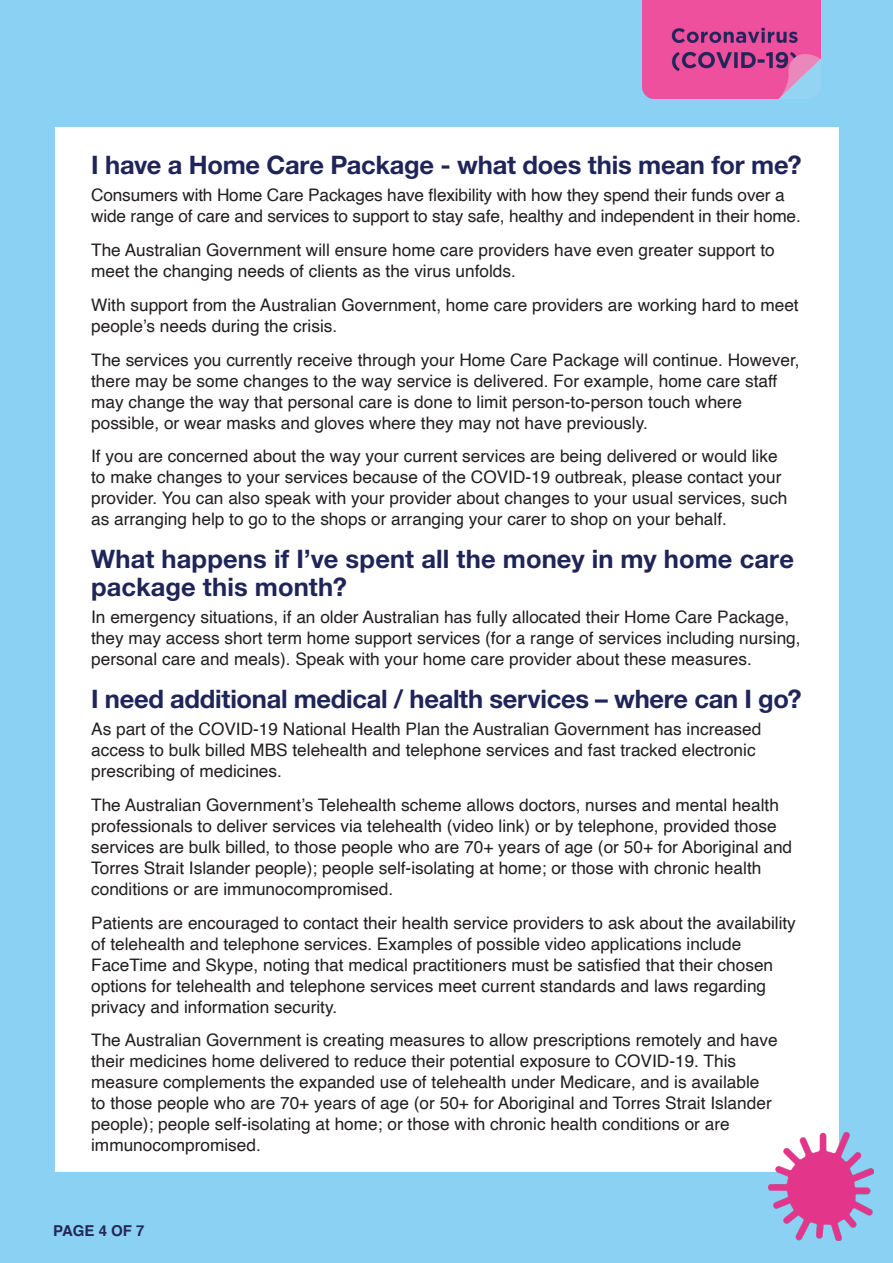
<style>
.page{position:relative;width:893px;height:1263px;background:#8ad1f3}
.page>*{position:absolute;margin:0;border:0;box-sizing:border-box;transform-origin:0 0}
.Helvetica_heading{font:700 25.5px/27.8px "Helvetica Neue LT Std";letter-spacing:-.01em;color:#202559}
.body{font:17.25px/21px "Helvetica";color:#231f20}
.t1{font:700 15px "Helvetica";color:#242856}
</style>
<div class="page">
<div style="left:55px;top:128px;width:784px;height:1044px;background:#fff"></div>
<img style="left:769px;top:1132px;width:105px;height:108px">
<img style="left:642px;top:0;width:179px;height:98px">
<p class="Helvetica_heading" style="left:91px;top:150px;width:712px">I have a Home Care Package - what does this mean for me?</p>
<p class="body" style="left:91px;top:185px;width:711px">Consumers with Home Care Packages have flexibility with how they spend their funds over a wide range of care and services to support to stay safe, healthy and independent in their home.</p>
<p class="body" style="left:91px;top:240px;width:685px">The Australian Government will ensure home care providers have even greater support to meet the changing needs of clients as the virus unfolds.</p>
<p class="body" style="left:91px;top:295px;width:709px">With support from the Australian Government, home care providers are working hard to meet people’s needs during the crisis.</p>
<p class="body" style="left:91px;top:350px;width:710px">The services you currently receive through your Home Care Package will continue. However, there may be some changes to the way service is delivered. For example, home care staff may change the way that personal care is done to limit person-to-person touch where possible, or wear masks and gloves where they may not have previously.</p>
<p class="body" style="left:91px;top:446px;width:698px">If you are concerned about the way your current services are being delivered or would like to make changes to your services because of the COVID-19 outbreak, please contact your provider. You can also speak with your provider about changes to your usual services, such as arranging help to go to the shops or arranging your carer to shop on your behalf.</p>
<p class="Helvetica_heading" style="left:91px;top:544px;width:704px">What happens if I’ve spent all the money in my home care package this month?</p>
<p class="body" style="left:91px;top:607px;width:711px">In emergency situations, if an older Australian has fully allocated their Home Care Package, they may access short term home support services (for a range of services including nursing, personal care and meals). Speak with your home care provider about these measures.</p>
<p class="Helvetica_heading" style="left:91px;top:684px;width:712px">I need additional medical / health services – where can I go?</p>
<p class="body" style="left:91px;top:719px;width:672px">As part of the COVID-19 National Health Plan the Australian Government has increased access to bulk billed MBS telehealth and telephone services and fast tracked electronic prescribing of medicines.</p>
<p class="body" style="left:91px;top:795px;width:702px">The Australian Government’s Telehealth scheme allows doctors, nurses and mental health professionals to deliver services via telehealth (video link) or by telephone, provided those services are bulk billed, to those people who are 70+ years of age (or 50+ for Aboriginal and Torres Strait Islander people); people self-isolating at home; or those with chronic health conditions or are immunocompromised.</p>
<p class="body" style="left:91px;top:913px;width:706px">Patients are encouraged to contact their health service providers to ask about the availability of telehealth and telephone services. Examples of possible video applications include FaceTime and Skype, noting that medical practitioners must be satisfied that their chosen options for telehealth and telephone services meet current standards and laws regarding privacy and information security.</p>
<p class="body" style="left:91px;top:1030px;width:688px">The Australian Government is creating measures to allow prescriptions remotely and have their medicines home delivered to reduce their potential exposure to COVID-19. This measure complements the expanded use of telehealth under Medicare, and is available to those people who are 70+ years of age (or 50+ for Aboriginal and Torres Strait Islander people); people self-isolating at home; or those with chronic health conditions or are immunocompromised.</p>
<p class="t1" style="left:53px;top:1218px;width:93px">PAGE 4 OF 7</p>
</div>
